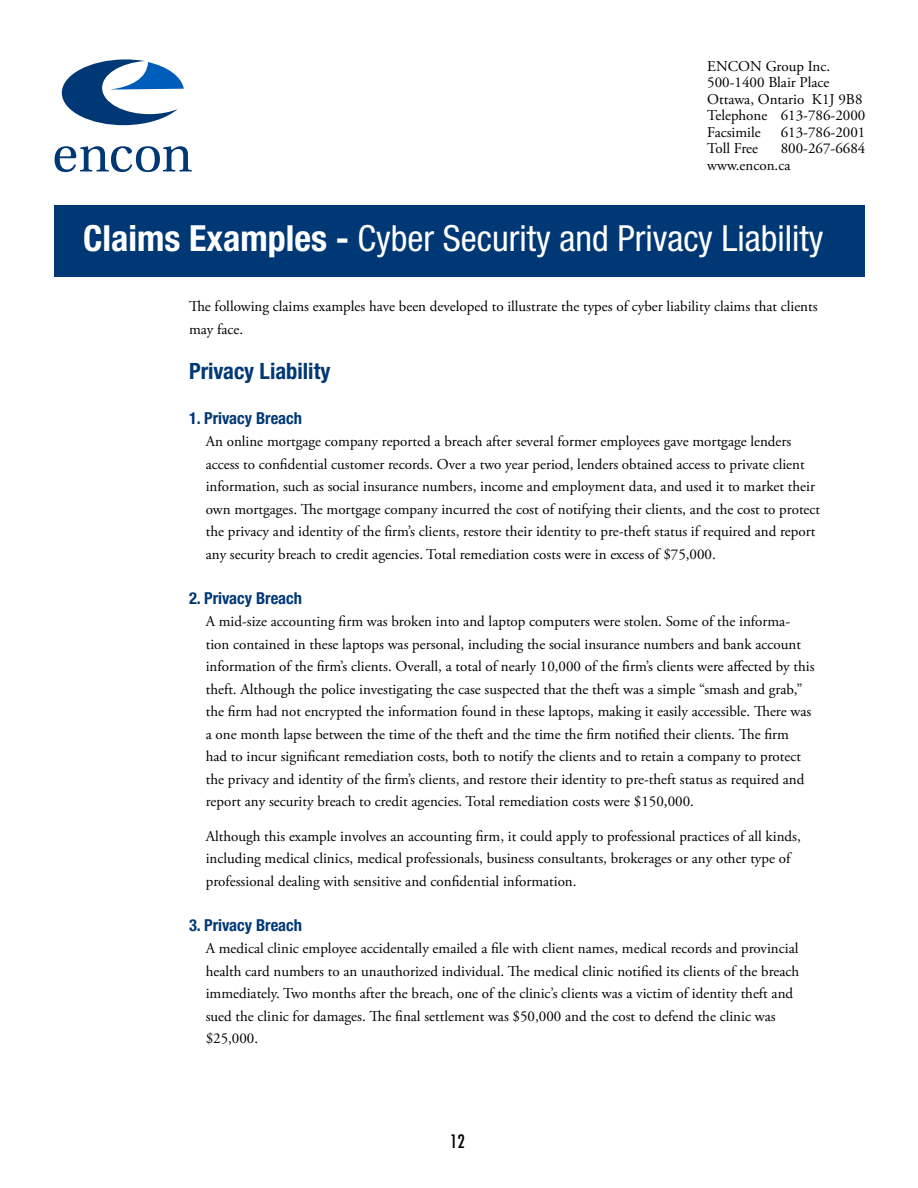
<style>
.page{position:relative;width:918px;height:1188px;background:#fff}
.page>*{position:absolute;margin:0;border:0;box-sizing:border-box;transform-origin:0 0}
.t1{font:condensed 36px "Helvetica Neue";color:#fff}
.t2{font:700 condensed 22.5px "Helvetica Neue";color:#003876}
.t3{font:condensed 18px "Futura";color:#000}
.t4{font:700 condensed 16.5px "Helvetica Neue";color:#003876}
.t5{font:15px/22.5px "Adobe Garamond Pro";color:#000}
.s1{font-weight:700}
</style>
<div class="page">
<div style="left:54px;top:205px;width:810px;height:72px;background:#003876"></div>
<svg style="left:55px;top:146px;width:137px;height:26px"></svg>
<svg style="left:62px;top:59px;width:122px;height:67px"></svg>
<p class="t5" style="left:707px;top:58px;width:160px;line-height:16.5px">ENCON Group Inc.<br>500-1400 Blair Place<br>Ottawa, Ontario K1J 9B8<br>Telephone 613-786-2000<br>Facsimile</p>
<p class="t5" style="left:781px;top:121px;width:86px">613-786-2001</p>
<p class="t5" style="left:707px;top:138px;width:52px">Toll Free</p>
<p class="t5" style="left:707px;top:141px;width:160px;line-height:16.5px;text-indent:73px">800-267-6684 www.encon.ca</p>
<h1 class="t1" style="left:83px;top:217px;width:742px"><span class="s1">Claims Examples -</span> Cyber Security and Privacy Liability</h1>
<p class="t5" style="left:189px;top:296px;width:630px">The following claims examples have been developed to illustrate the types of cyber liability claims that clients may face.</p>
<h2 class="t2" style="left:189px;top:357px;width:143px">Privacy Liability</h2>
<p class="t4" style="left:189px;top:408px;width:115px">1. Privacy Breach</p>
<p class="t5" style="left:206px;top:431px;width:616px">An online mortgage company reported a breach after several former employees gave mortgage lenders access to confidential customer records. Over a two year period, lenders obtained access to private client information, such as social insurance numbers, income and employment data, and used it to market their own mortgages. The mortgage company incurred the cost of notifying their clients, and the cost to protect the privacy and identity of the firm’s clients, restore their identity to pre-theft status if required and report any security breach to credit agencies. Total remediation costs were in excess of $75,000.</p>
<p class="t4" style="left:189px;top:588px;width:115px">2. Privacy Breach</p>
<p class="t5" style="left:206px;top:611px;width:610px">A mid-size accounting firm was broken into and laptop computers were stolen. Some of the informa&shy;tion contained in these laptops was personal, including the social insurance numbers and bank account information of the firm’s clients. Overall, a total of nearly 10,000 of the firm’s clients were affected by this theft. Although the police investigating the case suspected that the theft was a simple “smash and grab,” the firm had not encrypted the information found in these laptops, making it easily accessible. There was a one month lapse between the time of the theft and the time the firm notified their clients. The firm<br>had to incur significant remediation costs, both to notify the clients and to retain a company to protect the privacy and identity of the firm’s clients, and restore their identity to pre-theft status as required and report any security breach to credit agencies. Total remediation costs were $150,000.</p>
<p class="t5" style="left:206px;top:825px;width:597px">Although this example involves an accounting firm, it could apply to professional practices of all kinds, including medical clinics, medical professionals, business consultants, brokerages or any other type of professional dealing with sensitive and confidential information.</p>
<p class="t4" style="left:189px;top:915px;width:115px">3. Privacy Breach</p>
<p class="t5" style="left:206px;top:938px;width:595px">A medical clinic employee accidentally emailed a file with client names, medical records and provincial health card numbers to an unauthorized individual. The medical clinic notified its clients of the breach immediately. Two months after the breach, one of the clinic’s clients was a victim of identity theft and sued the clinic for damages. The final settlement was $50,000 and the cost to defend the clinic was $25,000.</p>
<p class="t3" style="left:450px;top:1130px;width:16px">12</p>
</div>
